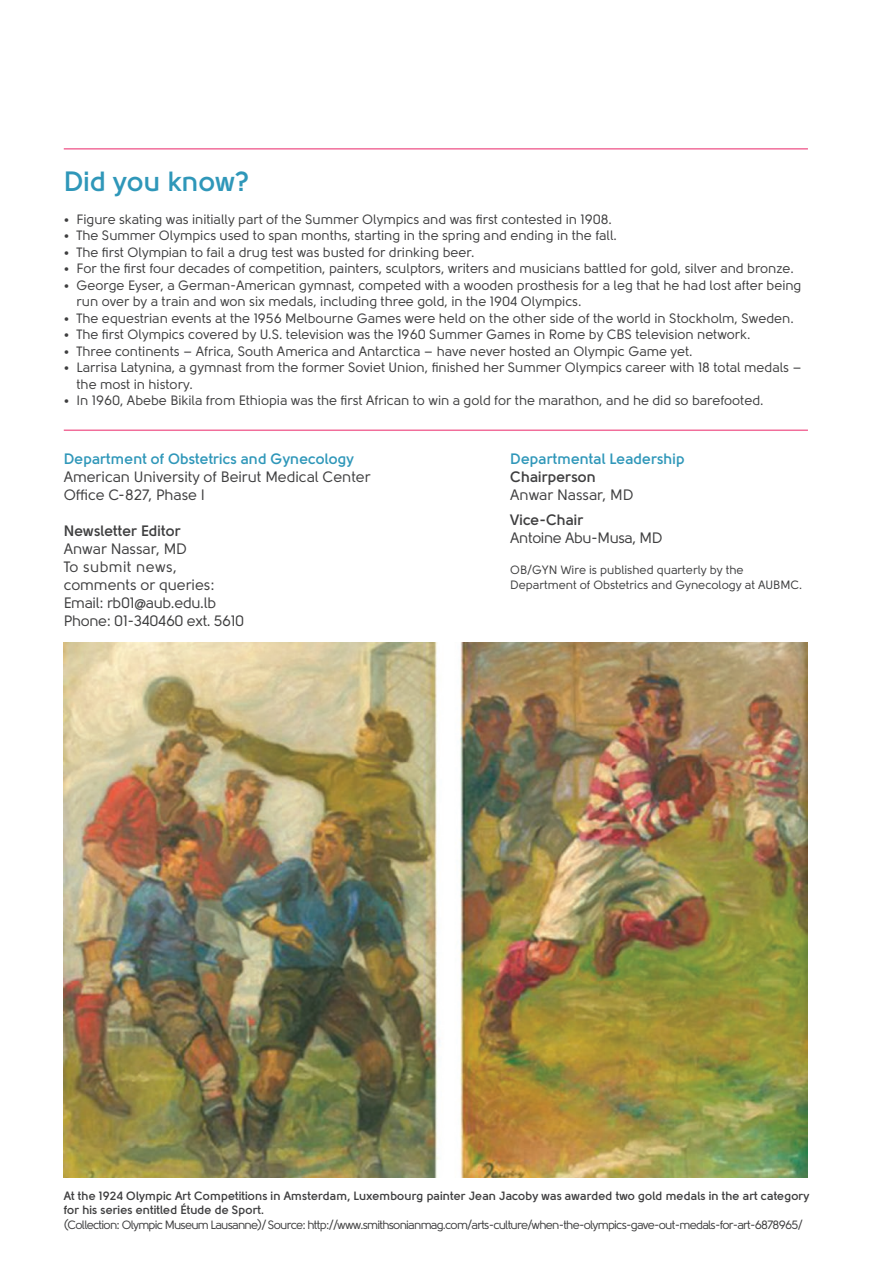
<style>
.page{position:relative;width:893px;height:1263px;background:#fff}
.page>*{position:absolute;margin:0;border:0;box-sizing:border-box;transform-origin:0 0}
.TITLES{font:700 27.75px "Solomon";color:#2f97b9}
.t1{font:15px "Solomon";color:#3e3e3f}
.t2{font:15px "Solomon";letter-spacing:-.02em;color:#3e3e3f}
.t3{font:700 15px "Solomon";color:#2f97b9}
.t4{font:700 15px "Solomon";color:#3e3e3f}
.t5{font:15px "Solomon";letter-spacing:.03em;color:#3e3e3f}
.t6{font:13.5px/16.5px "Solomon";color:#3e3e3f}
.t7{font:700 12px/14.4px "Solomon";color:#3e3e3f}
.t8{font:12px "Solomon";letter-spacing:-.06em;color:#3e3e3f}
.t9{font:12px "Solomon";color:#3e3e3f}
</style>
<div class="page">
<hr style="left:64px;top:148px;width:744px;height:2px;background:#f16e9a">
<hr style="left:64px;top:429px;width:744px;height:2px;background:#f16e9a">
<img style="left:64px;top:643px;width:744px;height:534px">
<p class="TITLES" style="left:64px;top:165px;width:188px">Did you know?</p>
<p class="t6" style="left:64px;top:211px;width:550px">• Figure skating was initially part of the Summer Olympics and was first contested in 1908.</p>
<p class="t6" style="left:64px;top:227px;width:555px">• The Summer Olympics used to span months, starting in the spring and ending in the fall.</p>
<p class="t6" style="left:64px;top:244px;width:412px">• The first Olympian to fail a drug test was busted for drinking beer.</p>
<p class="t6" style="left:64px;top:260px;width:732px">• For the first four decades of competition, painters, sculptors, writers and musicians battled for gold, silver and bronze.</p>
<p class="t6" style="left:77px;top:277px;width:726px;text-indent:-13px">• George Eyser, a German-American gymnast, competed with a wooden prosthesis for a leg that he had lost after being run over by a train and won six medals, including three gold, in the 1904 Olympics.</p>
<p class="t6" style="left:64px;top:310px;width:732px">• The equestrian events at the 1956 Melbourne Games were held on the other side of the world in Stockholm, Sweden.</p>
<p class="t6" style="left:64px;top:326px;width:688px">• The first Olympics covered by U.S. television was the 1960 Summer Games in Rome by CBS television network.</p>
<p class="t6" style="left:64px;top:343px;width:630px">• Three continents – Africa, South America and Antarctica – have never hosted an Olympic Game yet.</p>
<p class="t6" style="left:77px;top:359px;width:727px;text-indent:-13px">• Larrisa Latynina, a gymnast from the former Soviet Union, finished her Summer Olympics career with 18 total medals – the most in history.</p>
<p class="t6" style="left:64px;top:392px;width:701px">• In 1960, Abebe Bikila from Ethiopia was the first African to win a gold for the marathon, and he did so barefooted.</p>
<p class="t3" style="left:64px;top:450px;width:292px">Department of Obstetrics and Gynecology</p>
<p class="t1" style="left:64px;top:468px;width:308px">American University of Beirut Medical Center</p>
<p class="t1" style="left:64px;top:486px;width:143px">Office C-827, Phase I</p>
<p class="t4" style="left:64px;top:522px;width:119px">Newsletter Editor</p>
<p class="t1" style="left:64px;top:540px;width:125px">Anwar Nassar, MD</p>
<p class="t5" style="left:64px;top:558px;width:115px">To submit news,</p>
<p class="t1" style="left:64px;top:576px;width:152px">comments or queries:</p>
<p class="t2" style="left:64px;top:594px;width:154px">Email: rb01@aub.edu.lb</p>
<p class="t2" style="left:64px;top:612px;width:182px">Phone: 01-340460 ext. 5610</p>
<p class="t3" style="left:510px;top:450px;width:176px">Departmental Leadership</p>
<p class="t4" style="left:510px;top:468px;width:87px">Chairperson</p>
<p class="t1" style="left:510px;top:486px;width:125px">Anwar Nassar, MD</p>
<p class="t4" style="left:510px;top:511px;width:75px">Vice-Chair</p>
<p class="t2" style="left:510px;top:529px;width:154px">Antoine Abu-Musa, MD</p>
<p class="t9" style="left:510px;top:564px;width:235px">OB/GYN Wire is published quarterly by the</p>
<p class="t9" style="left:510px;top:578px;width:293px">Department of Obstetrics and Gynecology at AUBMC.</p>
<p class="t7" style="left:64px;top:1188px;width:747px">At the 1924 Olympic Art Competitions in Amsterdam, Luxembourg painter Jean Jacoby was awarded two gold medals in the art category for his series entitled Étude de Sport.</p>
<p class="t8" style="left:64px;top:1218px;width:740px">(Collection: Olympic Museum Lausanne)/ Source: http://www.smithsonianmag.com/arts-culture/when-the-olympics-gave-out-medals-for-art-6878965/</p>
</div>
